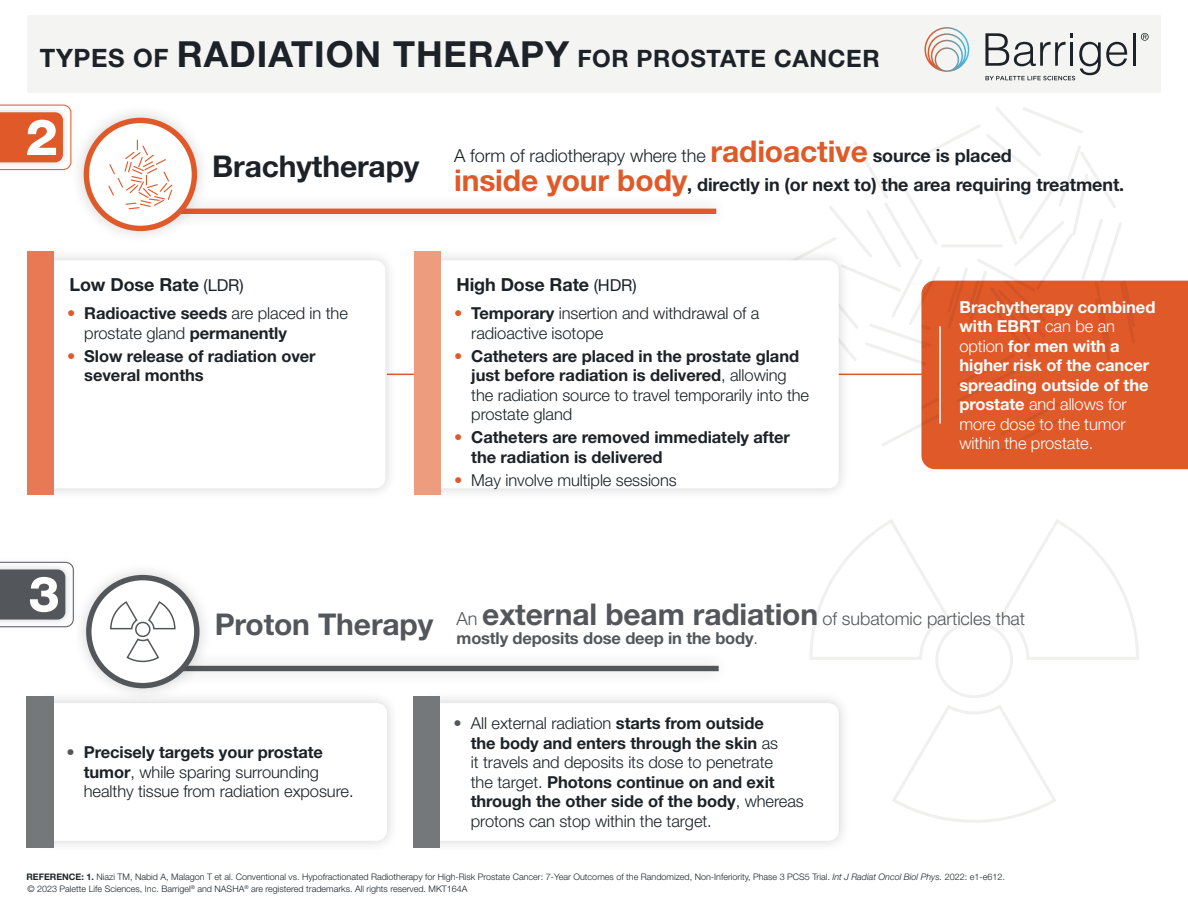
<style>
.page{position:relative;width:1188px;height:918px;background:#fff}
.page>*{position:absolute;margin:0;border:0;box-sizing:border-box;transform-origin:0 0}
.t1{font:700 30px "Helvetica Neue LT Std";letter-spacing:-.005em;color:#1c2227}
.t2{font:700 30px "Helvetica Neue LT Std";letter-spacing:-.005em;color:#53565a}
.t3{font:700 24px "Helvetica Neue LT Std";letter-spacing:.025em;color:#1c2227}
.t4{font:700 18px/28.5px "Helvetica Neue LT Std";letter-spacing:-.005em;color:#1c2227}
.t5{font:300 18px "Helvetica Neue LT Std";letter-spacing:-.005em;color:#53565a}
.t6{font:300 16.5px/19.5px "Helvetica Neue LT Std";letter-spacing:-.005em;color:#1c2227}
.t7{font:700 16.5px/19.5px "Helvetica Neue LT Std";letter-spacing:-.005em;color:#1c2227}
.t8{font:700 16.5px/19.5px "Helvetica Neue LT Std";letter-spacing:-.005em;color:#fff}
.t9{font:700 16.5px "Helvetica Neue LT Std";letter-spacing:-.01em;color:#53565a}
.t10{font:300 9px "Helvetica Neue LT Std";color:#1c2227}
.s1{font-size:25.35px}
.s2{font-size:36px}
.s3{font-weight:400;font-size:16.5px}
.s4{color:#e05929}
.s5{font-weight:300}
.s6{font-size:30px;color:#e05929}
.s7{font-weight:700;color:#e05929}
.s8{font-weight:700}
.s9{font-weight:700;font-size:30px}
.s10{font-weight:700;color:#53565a}
.s11{font-style:italic}
</style>
<div class="page">
<div style="left:921px;top:281px;width:267px;height:188px;background:#e05929"></div>
<hr style="left:387px;top:374px;width:554px;height:1px;background:#e05929">
<svg style="left:815px;top:107px;width:322px;height:346px"></svg>
<div style="left:28px;top:248px;width:369px;height:253px;background:#231f20;opacity:.2"></div>
<div style="left:40px;top:260px;width:345px;height:228px;background:#fff;border-radius:11px"></div>
<div style="left:27px;top:15px;width:1134px;height:77px;background:#f4f4f3"></div>
<hr style="left:1133px;top:33px;width:3px;height:33px;background:#1c2227">
<svg style="left:924px;top:27px;width:45px;height:45px"></svg>
<svg style="left:1141px;top:33px;width:8px;height:8px"></svg>
<svg style="left:985px;top:33px;width:142px;height:47px"></svg>
<div style="left:27px;top:251px;width:27px;height:243px;background:#e77a54"></div>
<div style="left:154px;top:195px;width:576px;height:33px;background:#f9f9f9"></div>
<div style="left:168px;top:209px;width:548px;height:5px;background:#e05929"></div>
<div style="left:70px;top:104px;width:141px;height:141px;background:#231f20;opacity:.2"></div>
<svg style="left:86px;top:120px;width:108px;height:108px"></svg>
<svg style="left:107px;top:140px;width:66px;height:70px"></svg>
<div style="left:84px;top:118px;width:113px;height:113px;border:5px solid #e05929;border-radius:50%"></div>
<div style="left:415px;top:248px;width:436px;height:253px;background:#231f20;opacity:.2"></div>
<div style="left:427px;top:260px;width:412px;height:228px;background:#fff;border-radius:11px"></div>
<div style="left:414px;top:251px;width:27px;height:243px;background:#ed9c7e"></div>
<div style="left:0;top:98px;width:78px;height:78px;background:#231f20;opacity:.2"></div>
<svg style="left:0;top:105px;width:71px;height:65px"></svg>
<div style="left:0;top:555px;width:80px;height:79px;background:#231f20;opacity:.2"></div>
<svg style="left:0;top:562px;width:72px;height:65px"></svg>
<svg style="left:810px;top:519px;width:329px;height:304px"></svg>
<div style="left:27px;top:691px;width:372px;height:162px;background:#231f20;opacity:.2"></div>
<div style="left:39px;top:703px;width:348px;height:138px;background:#fff;border-radius:11px"></div>
<div style="left:26px;top:696px;width:27px;height:152px;background:#75787b"></div>
<div style="left:414px;top:691px;width:437px;height:162px;background:#231f20;opacity:.2"></div>
<div style="left:426px;top:703px;width:413px;height:138px;background:#fff;border-radius:11px"></div>
<div style="left:413px;top:696px;width:27px;height:152px;background:#75787b"></div>
<hr style="left:939px;top:326px;width:2px;height:98px;background:#fff">
<div style="left:157px;top:652px;width:575px;height:33px;background:#231f20;opacity:.2"></div>
<div style="left:170px;top:666px;width:549px;height:5px;background:#53565a"></div>
<div style="left:72px;top:561px;width:142px;height:141px;background:#231f20;opacity:.2"></div>
<svg style="left:89px;top:578px;width:108px;height:108px"></svg>
<svg style="left:109px;top:600px;width:67px;height:63px"></svg>
<div style="left:86px;top:575px;width:114px;height:113px;border:5px solid #53565a;border-radius:50%"></div>
<p class="t3" style="left:40px;top:43px;width:841px"><span class="s1">TYPES OF</span> <span class="s2">RADIATION THERAPY</span> FOR PROSTATE CANCER</p>
<p class="t1" style="left:212px;top:147px;width:209px">Brachytherapy</p>
<p class="t4" style="left:69px;top:270px;width:176px">Low Dose Rate <span class="s3">(LDR)</span></p>
<p class="t7" style="left:84px;top:303px;width:265px;text-indent:-17px"><span class="s4">•</span> Radioactive seeds <span class="s5">are placed in the prostate gland</span> permanently</p>
<p class="t7" style="left:84px;top:346px;width:233px;text-indent:-17px"><span class="s4">•</span> Slow release of radiation over several months</p>
<p class="t4" style="left:454px;top:141px;width:672px"><span class="s5">A form of radiotherapy where the</span> <span class="s6">radioactive</span> source is placed<br><span class="s6">inside your body</span>, directly in (or next to) the area requiring treatment.</p>
<p class="t4" style="left:456px;top:270px;width:182px">High Dose Rate <span class="s3">(HDR)</span></p>
<p class="t6" style="left:471px;top:303px;width:290px;text-indent:-17px"><span class="s7">•</span> <span class="s8">Temporary</span> insertion and withdrawal of a radioactive isotope</p>
<p class="t7" style="left:471px;top:346px;width:339px;text-indent:-17px"><span class="s4">•</span> Catheters are placed in the prostate gland just before radiation is delivered<span class="s5">, allowing the radiation source to travel temporarily into the prostate gland</span></p>
<p class="t7" style="left:471px;top:427px;width:320px;text-indent:-17px"><span class="s4">•</span> Catheters are removed immediately after the radiation is delivered</p>
<p class="t6" style="left:454px;top:470px;width:224px"><span class="s7">•</span> May involve multiple sessions</p>
<p class="t8" style="left:959px;top:297px;width:197px">Brachytherapy combined with EBRT <span class="s5">can be an option</span> for men with a higher risk of the cancer spreading outside of the prostate <span class="s5">and allows for more dose to the tumor within the prostate.</span></p>
<p class="t2" style="left:215px;top:605px;width:220px">Proton Therapy</p>
<p class="t5" style="left:457px;top:607px;width:570px">An <span class="s9">external beam radiation</span> of subatomic particles that</p>
<p class="t9" style="left:457px;top:628px;width:303px">mostly deposits dose deep in the body<span class="s5">.</span></p>
<p class="t6" style="left:84px;top:742px;width:271px;text-indent:-17px"><span class="s10">•</span> <span class="s8">Precisely targets your prostate tumor</span>, while sparing surrounding healthy tissue from radiation exposure.</p>
<p class="t6" style="left:471px;top:713px;width:335px;text-indent:-17px"><span class="s10">•</span> All external radiation <span class="s8">starts from outside<br>the body and enters through the skin</span> as<br>it travels and deposits its dose to penetrate<br>the target. <span class="s8">Photons continue on and exit through the other side of the body</span>, whereas protons can stop within the target.</p>
<p class="t10" style="left:26px;top:872px;width:980px"><span class="s8">REFERENCE: 1.</span> Niazi TM, Nabid A, Malagon T et al. Conventional vs. Hypofractionated Radiotherapy for High-Risk Prostate Cancer: 7-Year Outcomes of the Randomized, Non-Inferiority, Phase 3 PCS5 Trial. <span class="s11">Int J Radiat Oncol Biol Phys.</span> 2022: e1-e612.</p>
<p class="t10" style="left:27px;top:883px;width:442px">© 2023 Palette Life Sciences, Inc. Barrigel<sup>®</sup> and NASHA<sup>®</sup> are registered trademarks. All rights reserved. MKT164A</p>
</div>
